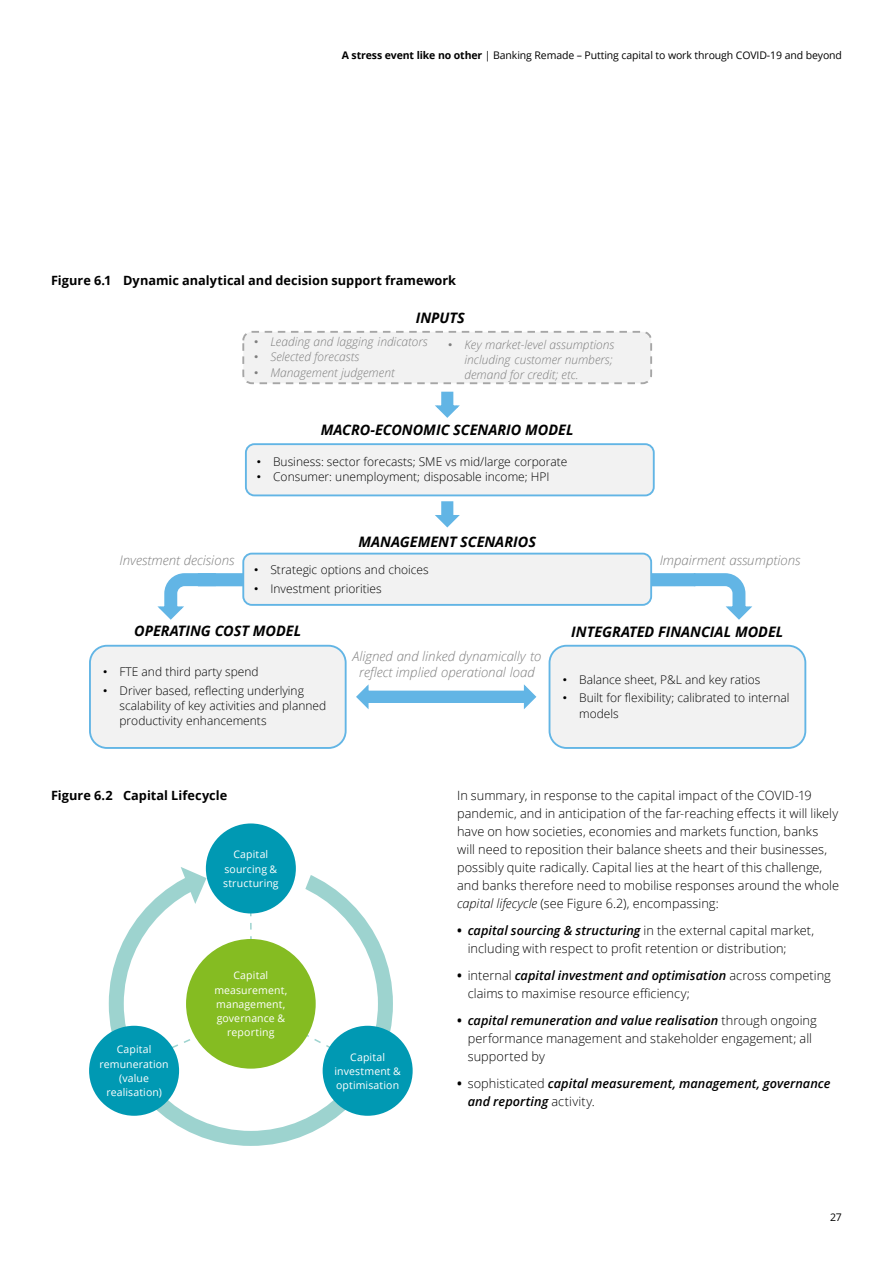
<style>
.page{position:relative;width:893px;height:1263px;background:#fff}
.page>*{position:absolute;margin:0;border:0;box-sizing:border-box;transform-origin:0 0}
.t1{font:italic 700 14.4px "Open Sans";color:#000}
.t2{font:italic 300 13.2px "Open Sans";color:#7f7f7f}
.t3{font:300 12.75px/18px "Open Sans";letter-spacing:.005em;color:#000}
.t4{font:700 12.75px "Open Sans";letter-spacing:.005em;color:#000}
.t5{font:italic 600 12.75px/18px "Open Sans";letter-spacing:.005em;color:#000}
.t6{font:300 12px/15.3px "Open Sans";color:#000}
.t7{font:italic 300 12px/15.3px "Open Sans";color:#7f7f7f}
.t8{font:10.5px/14.2px "Open Sans";letter-spacing:.01em;color:#fff;text-align:center}
.t9{font:10.5px "Open Sans";letter-spacing:-.01em;color:#000}
.s1{font-weight:700}
.s2{font-family:"Arial";font-weight:400;font-style:normal}
.s3{font-family:"Arial";font-weight:400}
.s4{font-style:italic}
.s5{font-weight:600;font-style:italic}
.s6{font-weight:700;font-style:normal}
.s7{font-weight:300;font-style:normal}
</style>
<div class="page">
<svg style="left:435px;top:391px;width:25px;height:27px"></svg>
<div style="left:243px;top:332px;width:408px;height:51px;background:#f2f2f2;border-radius:9px"></div>
<div style="left:242px;top:331px;width:410px;height:53px;border:2px dashed #a6a6a6;border-radius:9px"></div>
<svg style="left:435px;top:501px;width:25px;height:27px"></svg>
<div style="left:90px;top:646px;width:256px;height:102px;background:#f2f2f2;border-radius:17px"></div>
<div style="left:89px;top:645px;width:258px;height:104px;border:2px solid #62b5e5;border-radius:17px"></div>
<div style="left:549px;top:646px;width:256px;height:102px;background:#f2f2f2;border-radius:17px"></div>
<div style="left:549px;top:645px;width:257px;height:104px;border:2px solid #62b5e5;border-radius:17px"></div>
<svg style="left:356px;top:684px;width:181px;height:26px"></svg>
<svg style="left:157px;top:573px;width:60px;height:47px"></svg>
<div style="left:199px;top:574px;width:170px;height:11px;background:#62b5e5"></div>
<div style="left:198px;top:573px;width:172px;height:13px;border:2px solid #62b5e5"></div>
<div style="left:246px;top:444px;width:408px;height:51px;background:#f2f2f2;border-radius:9px"></div>
<div style="left:245px;top:443px;width:410px;height:53px;border:2px solid #62b5e5;border-radius:9px"></div>
<svg style="left:693px;top:573px;width:59px;height:47px"></svg>
<div style="left:524px;top:574px;width:170px;height:11px;background:#62b5e5"></div>
<div style="left:523px;top:573px;width:172px;height:13px;border:2px solid #62b5e5"></div>
<div style="left:243px;top:554px;width:408px;height:51px;background:#f2f2f2;border-radius:9px"></div>
<div style="left:242px;top:553px;width:410px;height:53px;border:2px solid #62b5e5;border-radius:9px"></div>
<svg style="left:170px;top:1032px;width:34px;height:17px"></svg>
<svg style="left:303px;top:1032px;width:31px;height:19px"></svg>
<svg style="left:250px;top:913px;width:2px;height:26px"></svg>
<div style="left:109px;top:862px;width:284px;height:284px;border:15px solid #9dd3cf;border-radius:50%"></div>
<svg style="left:285px;top:860px;width:30px;height:38px"></svg>
<div style="left:206px;top:823px;width:90px;height:90px;background:#0099b3;border-radius:50%"></div>
<div style="left:323px;top:1026px;width:90px;height:90px;background:#0099b3;border-radius:50%"></div>
<div style="left:89px;top:1026px;width:90px;height:90px;background:#0099b3;border-radius:50%"></div>
<div style="left:186px;top:939px;width:130px;height:130px;background:#85bc22;border-radius:50%"></div>
<svg style="left:181px;top:862px;width:37px;height:42px"></svg>
<p class="t9" style="left:342px;top:48px;width:502px"><span class="s1">A stress event like no other</span> | Banking Remade – Putting capital to work through COVID-19 and beyond</p>
<p class="t4" style="left:51px;top:271px;width:407px">Figure 6.1 Dynamic analytical and decision support framework</p>
<p class="t1" style="left:416px;top:308px;width:51px">INPUTS</p>
<p class="t7" style="left:254px;top:334px;width:175px"><span class="s2">•</span> Leading and lagging indicators</p>
<p class="t7" style="left:254px;top:349px;width:106px"><span class="s2">•</span> Selected forecasts</p>
<p class="t7" style="left:254px;top:364px;width:142px"><span class="s2">•</span> Management judgement</p>
<p class="t7" style="left:464px;top:336px;width:151px;text-indent:-16px"><span class="s2">•</span> Key market-level assumptions including customer numbers; demand for credit; etc.</p>
<p class="t1" style="left:321px;top:420px;width:254px">MACRO-ECONOMIC SCENARIO MODEL</p>
<p class="t6" style="left:257px;top:454px;width:312px"><span class="s3">•</span> Business: sector forecasts; SME vs mid/large corporate</p>
<p class="t6" style="left:257px;top:469px;width:294px"><span class="s3">•</span> Consumer: unemployment; disposable income; HPI</p>
<p class="t2" style="left:120px;top:551px;width:116px">Investment decisions</p>
<p class="t1" style="left:358px;top:532px;width:179px">MANAGEMENT SCENARIOS</p>
<p class="t6" style="left:254px;top:561px;width:176px"><span class="s3">•</span> Strategic options and choices</p>
<p class="t6" style="left:254px;top:580px;width:129px"><span class="s3">•</span> Investment priorities</p>
<p class="t1" style="left:134px;top:621px;width:168px">OPERATING COST MODEL</p>
<p class="t6" style="left:103px;top:663px;width:157px"><span class="s3">•</span> FTE and third party spend</p>
<p class="t6" style="left:120px;top:682px;width:208px;text-indent:-16px"><span class="s3">•</span> Driver based, reflecting underlying scalability of key activities and planned productivity enhancements</p>
<p class="t2" style="left:353px;top:647px;width:190px">Aligned and linked dynamically to</p>
<p class="t2" style="left:359px;top:664px;width:177px">reflect implied operational load</p>
<p class="t2" style="left:660px;top:551px;width:142px">Impairment assumptions</p>
<p class="t1" style="left:571px;top:622px;width:214px">INTEGRATED FINANCIAL MODEL</p>
<p class="t6" style="left:563px;top:671px;width:199px"><span class="s3">•</span> Balance sheet, P&amp;L and key ratios</p>
<p class="t6" style="left:579px;top:690px;width:212px;text-indent:-16px"><span class="s3">•</span> Built for flexibility; calibrated to internal models</p>
<p class="t4" style="left:51px;top:786px;width:178px">Figure 6.2 Capital Lifecycle</p>
<p class="t8" style="left:223px;top:847px;width:57px">Capital sourcing &amp; structuring</p>
<p class="t8" style="left:99px;top:1042px;width:71px">Capital remuneration (value realisation)</p>
<p class="t8" style="left:214px;top:968px;width:74px">Capital measurement, management, governance &amp; reporting</p>
<p class="t8" style="left:334px;top:1049px;width:68px">Capital investment &amp; optimisation</p>
<p class="t3" style="left:457px;top:785px;width:384px">In summary, in response to the capital impact of the COVID-19 pandemic, and in anticipation of the far-reaching effects it will likely have on how societies, economies and markets function, banks will need to reposition their balance sheets and their businesses, possibly quite radically. Capital lies at the heart of this challenge, and banks therefore need to mobilise responses around the whole <span class="s4">capital lifecycle</span> (see Figure 6.2), encompassing:</p>
<p class="t3" style="left:468px;top:921px;width:348px;text-indent:-11px"><span class="s1">•</span> <span class="s5">capital sourcing &amp; structuring</span> in the external capital market, including with respect to profit retention or distribution;</p>
<p class="t3" style="left:468px;top:966px;width:365px;text-indent:-11px"><span class="s1">•</span> internal <span class="s5">capital investment and optimisation</span> across competing claims to maximise resource efficiency;</p>
<p class="t3" style="left:468px;top:1011px;width:350px;text-indent:-11px"><span class="s1">•</span> <span class="s5">capital remuneration and value realisation</span> through ongoing performance management and stakeholder engagement; all supported by</p>
<p class="t5" style="left:468px;top:1074px;width:364px;text-indent:-11px"><span class="s6">•</span> <span class="s7">sophisticated</span> capital measurement, management, governance and reporting <span class="s7">activity.</span></p>
<p class="t9" style="left:830px;top:1210px;width:13px">27</p>
</div>
